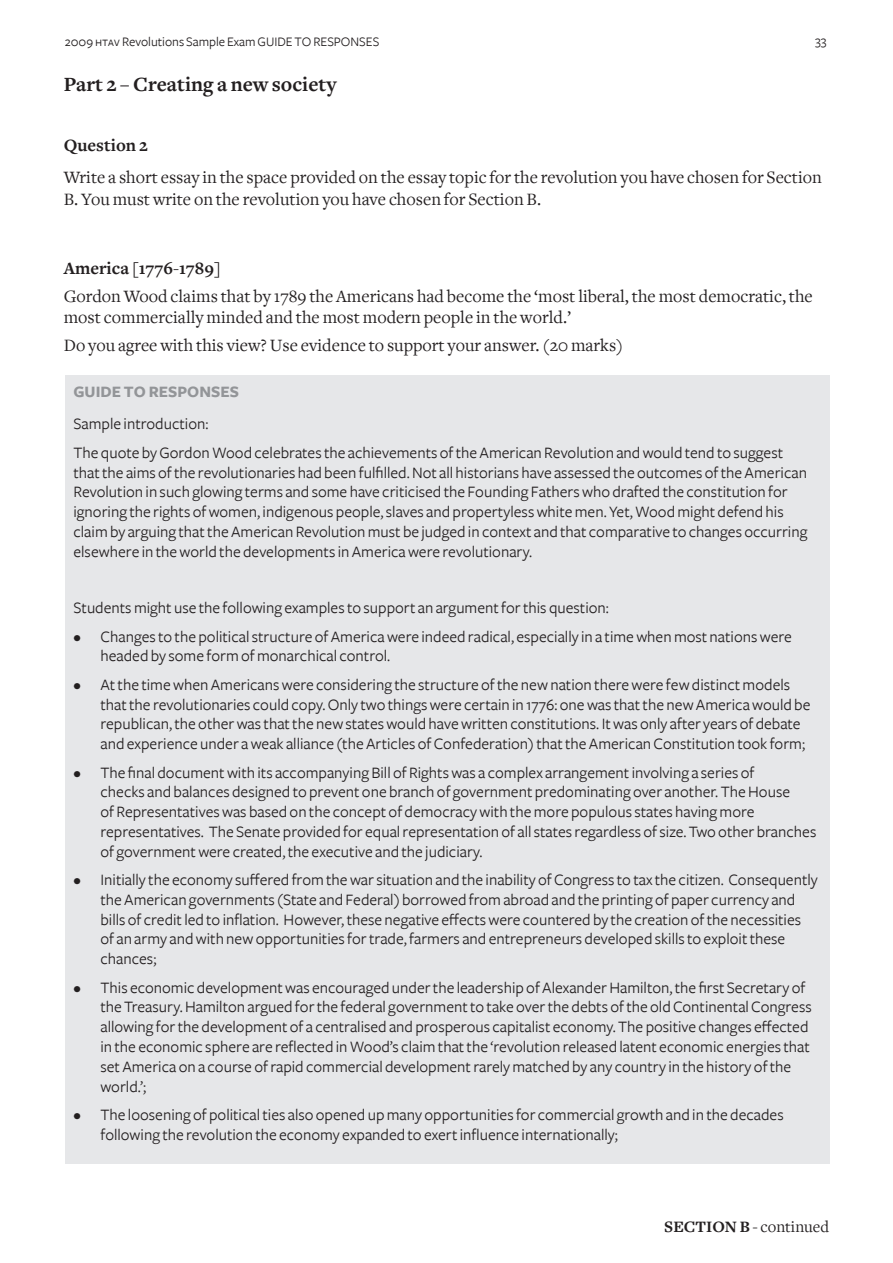
<style>
.page{position:relative;width:893px;height:1263px;background:#fff}
.page>*{position:absolute;margin:0;border:0;box-sizing:border-box;transform-origin:0 0}
.t1{font:700 21px "Freight Text";color:#231f20}
.t2{font:18px/21.6px "Freight Text";color:#231f20}
.t3{font:700 18px "Freight Text";color:#231f20}
.t4{font:16.5px/19.8px "Freight Sans";color:#231f20}
.t5{font:16.5px "Freight Text";color:#231f20}
.t6{font:700 16.5px "Freight Sans";color:#939598}
.t7{font:13.5px "Freight Sans";color:#231f20}
.s1{font-family:"Freight Sans Book SC"}
.s2{font-weight:700}
</style>
<div class="page">
<div style="left:65px;top:375px;width:765px;height:789px;background:#e6e7e9"></div>
<p class="t7" style="left:65px;top:35px;width:316px">2009 <span class="s1">htav</span> Revolutions Sample Exam GUIDE TO RESPONSES</p>
<p class="t7" style="left:815px;top:33px;width:13px">33</p>
<p class="t1" style="left:64px;top:73px;width:274px">Part 2 – Creating a new society</p>
<p class="t3" style="left:64px;top:135px;width:86px">Question 2</p>
<p class="t2" style="left:64px;top:167px;width:760px">Write a short essay in the space provided on the essay topic for the revolution you have chosen for Section<br>B. You must write on the revolution you have chosen for Section B.</p>
<p class="t3" style="left:64px;top:258px;width:158px">America [1776-1789]</p>
<p class="t2" style="left:64px;top:285px;width:751px">Gordon Wood claims that by 1789 the Americans had become the ‘most liberal, the most democratic, the most commercially minded and the most modern people in the world.’</p>
<p class="t2" style="left:64px;top:335px;width:561px">Do you agree with this view? Use evidence to support your answer. (20 marks)</p>
<p class="t6" style="left:73px;top:383px;width:167px">GUIDE TO RESPONSES</p>
<p class="t4" style="left:73px;top:410px;width:711px;line-height:28.3px">Sample introduction:<br>The quote by Gordon Wood celebrates the achievements of the American Revolution and would tend to suggest</p>
<p class="t4" style="left:73px;top:463px;width:735px">thatthe aims ofthe revolutionaries had been fulfilled.Not all historians have assessed the outcomes oftheAmerican Revolution in such glowing terms and some have criticised the Founding Fatherswho drafted the constitution for ignoring the rights ofwomen, indigenous people,slaves and propertylesswhitemen. Yet,Woodmight defend his claimby arguing thattheAmerican Revolutionmust be judged in context and that comparative to changes occurring elsewhere in the world the developments in America were revolutionary.</p>
<p class="t4" style="left:73px;top:598px;width:537px">Students might use the following examples to support an argument for this question:</p>
<p class="t4" style="left:100px;top:627px;width:693px;text-indent:-27px">• Changesto the politicalstructure ofAmericawere indeed radical, especially in a timewhenmost nationswere headed by some form of monarchical control.</p>
<p class="t4" style="left:100px;top:675px;width:711px;text-indent:-27px">• At the time when Americans were considering the structure of the new nation there were few distinct models thatthe revolutionaries could copy.Only two thingswere certain in 1776: onewasthatthe newAmericawould be republican, the other was that the new states would have written constitutions. It was only after years of debate and experience under aweak alliance (theArticles ofConfederation)thattheAmericanConstitution took form;</p>
<p class="t4" style="left:100px;top:762px;width:717px;text-indent:-27px">• The final documentwith its accompanying Bill of Rightswas a complex arrangementinvolving a series of<br>checks and balances designed to prevent one branch of government predominating over another. The House<br>of Representatives was based on the concept of democracy with the more populous states having more representatives. The Senate provided for equal representation of all states regardless of size. Two other branches of governmentwere created,the executive and the judiciary.</p>
<p class="t4" style="left:100px;top:870px;width:719px;text-indent:-27px">• Initially the economy suffered fromthewarsituation and the inability ofCongressto taxthe citizen. Consequently theAmerican governments(State and Federal) borrowed fromabroad and the printing of paper currency and bills of creditled to inflation. However,these negative effectswere countered by the creation ofthe necessities of an army and with new opportunities for trade, farmers and entrepreneurs developed skills to exploit these chances;</p>
<p class="t4" style="left:100px;top:977px;width:713px;text-indent:-27px">• This economic developmentwas encouraged underthe leadership ofAlexanderHamilton,the first Secretary of the Treasury.Hamilton argued forthe federal governmentto take overthe debts ofthe oldContinentalCongress allowing forthe development of a centralised and prosperous capitalist economy. The positive changes effected in the economic sphere are reflected inWood’s claimthatthe ‘revolution released latent economic energiesthat set America on a course of rapid commercial development rarely matched by any country in the history of the world.’;</p>
<p class="t4" style="left:100px;top:1105px;width:685px;text-indent:-27px">• The loosening of political ties also opened up many opportunities for commercial growth and in the decades following the revolution the economy expanded to exertinfluence internationally;</p>
<p class="t5" style="left:664px;top:1217px;width:166px"><span class="s2">SECTION B</span> - continued</p>
</div>
